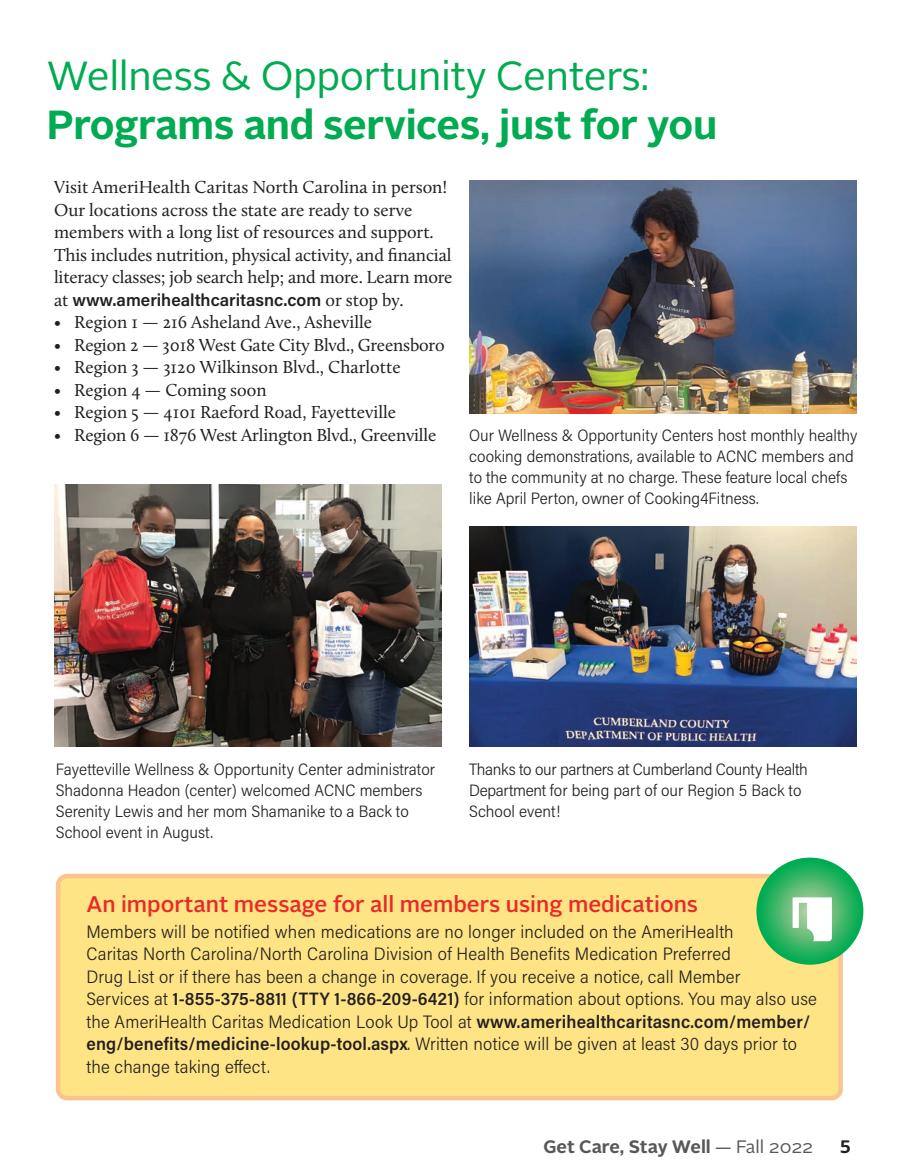
<style>
.page{position:relative;width:905px;height:1175px;background:#fff}
.page>*{position:absolute;margin:0;border:0;box-sizing:border-box;transform-origin:0 0}
.t1{font:700 40.5px "Alright Sans";letter-spacing:-.01em;color:#00ab51}
.t2{font:40.5px "Alright Sans";letter-spacing:-.01em;color:#00ab51}
.t3{font:500 22.5px "Alright Sans";color:#e9292a}
.t4{font:300 18px/22.5px "Acumin Pro Semi Cond";letter-spacing:.01em;color:#231f20}
.t5{font:18px/22.5px "Calluna";letter-spacing:-.005em;color:#231f20}
.t6{font:700 18px "Alright Sans";color:#57585a}
.t7{font:700 18px "Alright Sans";color:#231f20}
.t8{font:600 17.25px "Acumin Pro";color:#231f20}
.t9{font:300 16.5px/21px "Acumin Pro Semi Cond";color:#231f20}
.s1{font-family:"Calluna";font-weight:400;font-size:18px}
.s2{font-weight:600}
.s3{font-weight:400}
</style>
<div class="page">
<div style="left:58px;top:876px;width:782px;height:222px;background:#fee484;border-radius:9px"></div>
<div style="left:56px;top:873px;width:786px;height:227px;border:4px solid #f6891f;border-radius:9px"></div>
<img style="left:470px;top:180px;width:386px;height:233px">
<img style="left:54px;top:484px;width:387px;height:263px">
<img style="left:469px;top:526px;width:387px;height:221px">
<svg style="left:756px;top:857px;width:107px;height:107px;background:#20b15e"></svg>
<svg style="left:780px;top:878px;width:54px;height:66px;background:#98d3a7"></svg>
<h1 class="t2" style="left:47px;top:48px;width:604px">Wellness &amp; Opportunity Centers:</h1>
<h1 class="t1" style="left:47px;top:97px;width:672px">Programs and services, just for you</h1>
<p class="t5" style="left:54px;top:176px;width:400px">Visit AmeriHealth Caritas North Carolina in person!<br>Our locations across the state are ready to serve members with a long list of resources and support.<br>This includes nutrition, physical activity, and fnancial literacy classes; job search help; and more. Learn more</p>
<p class="t8" style="left:54px;top:288px;width:351px"><span class="s1">at</span> www.amerihealthcaritasnc.com <span class="s1">or stop by.</span></p>
<p class="t5" style="left:54px;top:311px;width:320px">• Region 1 — 216 Asheland Ave., Asheville</p>
<p class="t5" style="left:54px;top:333px;width:392px">• Region 2 — 3018 West Gate City Blvd., Greensboro</p>
<p class="t5" style="left:54px;top:356px;width:348px">• Region 3 — 3120 Wilkinson Blvd., Charlotte</p>
<p class="t5" style="left:54px;top:378px;width:214px">• Region 4 — Coming soon</p>
<p class="t5" style="left:54px;top:401px;width:343px">• Region 5 — 4101 Raeford Road, Fayetteville</p>
<p class="t5" style="left:54px;top:423px;width:384px">• Region 6 — 1876 West Arlington Blvd., Greenville</p>
<p class="t9" style="left:469px;top:424px;width:389px">Our Wellness &amp; Opportunity Centers host monthly healthy cooking demonstrations, available to ACNC members and to the community at no charge. These feature local chefs like April Perton, owner of Cooking4Fitness.</p>
<p class="t9" style="left:56px;top:757px;width:380px">Fayetteville Wellness &amp; Opportunity Center administrator Shadonna Headon (center) welcomed ACNC members Serenity Lewis and her mom Shamanike to a Back to School event in August.</p>
<p class="t9" style="left:469px;top:758px;width:340px">Thanks to our partners at Cumberland County Health<br>Department for being part of our Region 5 Back to<br>School event!</p>
<h3 class="t3" style="left:86px;top:888px;width:613px">An important message for all members using medications</h3>
<p class="t4" style="left:86px;top:919px;width:732px">Members will be notified when medications are no longer included on the AmeriHealth<br>Caritas North Carolina/North Carolina Division of Health Benefits Medication Preferred<br>Drug List or if there has been a change in coverage. If you receive a notice, call Member<br>Services at <span class="s2">1-855-375-8811 (TTY 1-866-209-6421)</span> for information about options. You may also use the AmeriHealth Caritas Medication Look Up Tool at <span class="s2">www.amerihealthcaritasnc.com/member/ eng/benefits/medicine-lookup-tool.aspx</span>. Written notice will be given at least 30 days prior to the change taking efect.</p>
<h4 class="t6" style="left:543px;top:1133px;width:271px">Get Care, Stay Well <span class="s3">— Fall 2022</span></h4>
<p class="t7" style="left:839px;top:1133px;width:13px">5</p>
</div>
